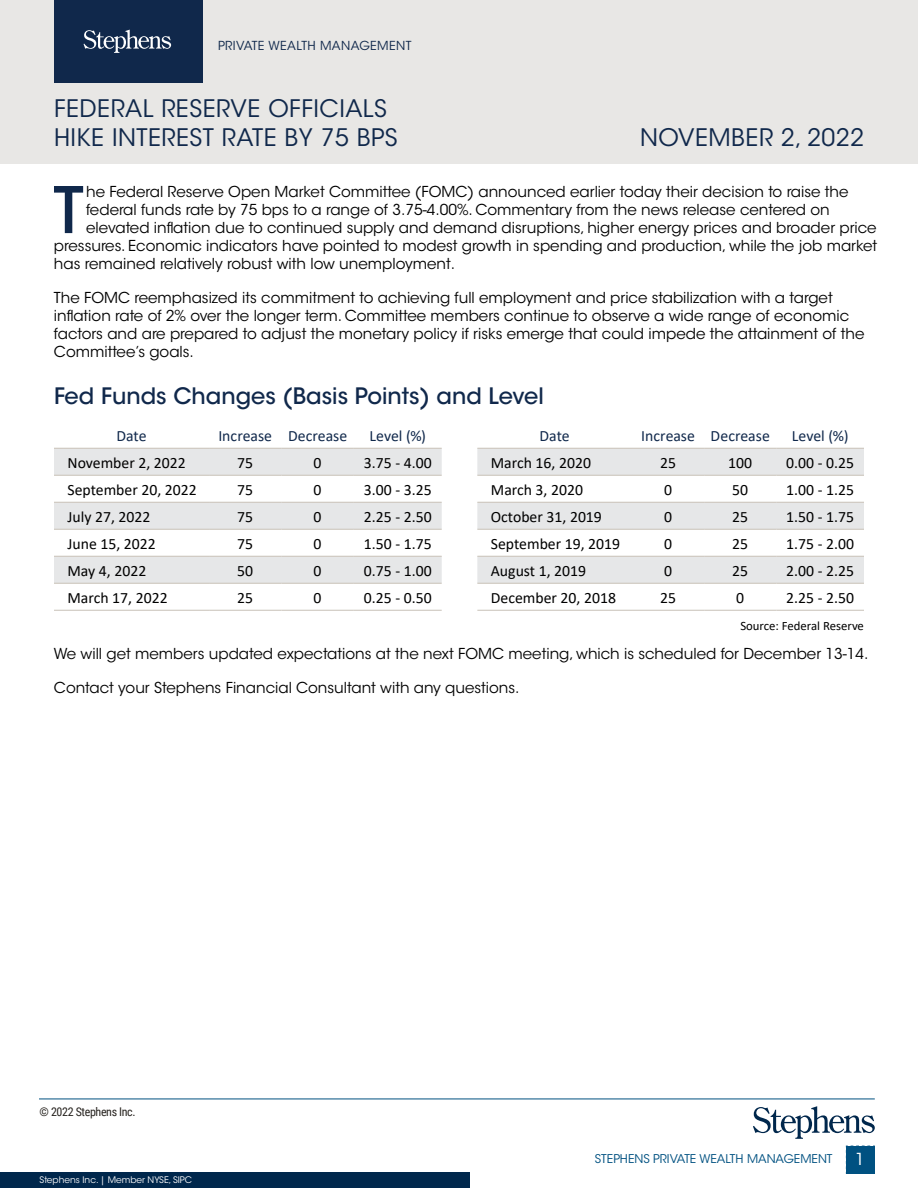
<style>
.page{position:relative;width:918px;height:1188px;background:#fff}
.page>*{position:absolute;margin:0;border:0;box-sizing:border-box;transform-origin:0 0}
.t1{font:500 63.6px "ITC Avant Garde Std";color:#10284b}
.t2{font:24px/28.8px "ITC Avant Garde Std";letter-spacing:.02em;color:#10284b}
.t3{font:500 22.5px "ITC Avant Garde Std";color:#10284b}
.t4{font:16.5px "ITC Avant Garde Std";color:#fff}
.t5{font:15.75px "Calibri";color:#000}
.t6{font:15.75px "Calibri";color:#10284b}
.t7{font:15px/18px "ITC Avant Garde Std";color:#000}
.t8{font:12.75px "Calibri";color:#000}
.t9{font:12.3px "ITC Avant Garde Std";letter-spacing:.03em;color:#10284b}
.t10{font:12px "ITC Avant Garde Std";color:#005181}
.t11{font:12px "Roboto Condensed";letter-spacing:-.03em;color:#27231f}
.t12{font:9px "ITC Avant Garde Std";color:#fff}
</style>
<div class="page">
<div style="left:0;top:1172px;width:470px;height:16px;background:#00274c"></div>
<svg style="left:846px;top:1145px;width:29px;height:29px"></svg>
<hr style="left:39px;top:1099px;width:836px;height:1px;background:#005181">
<svg style="left:753px;top:1106px;width:122px;height:33px"></svg>
<div style="left:0;top:0;width:918px;height:164px;background:#e8e7e5"></div>
<div style="left:54px;top:0;width:148px;height:82px;background:#10284b"></div>
<svg style="left:84px;top:30px;width:87px;height:23px"></svg>
<svg style="left:54px;top:449px;width:388px;height:134px;fill:#e6e7e8"></svg>
<hr style="left:54px;top:448px;width:155px;height:1px;background:#c8c1b7">
<hr style="left:209px;top:448px;width:72px;height:1px;background:#c8c1b7">
<hr style="left:281px;top:448px;width:73px;height:1px;background:#c8c1b7">
<hr style="left:354px;top:448px;width:88px;height:1px;background:#c8c1b7">
<hr style="left:54px;top:475px;width:155px;height:1px;background:#c8c1b7">
<hr style="left:209px;top:475px;width:72px;height:1px;background:#c8c1b7">
<hr style="left:281px;top:475px;width:73px;height:1px;background:#c8c1b7">
<hr style="left:354px;top:475px;width:88px;height:1px;background:#c8c1b7">
<hr style="left:54px;top:502px;width:155px;height:1px;background:#c8c1b7">
<hr style="left:209px;top:502px;width:72px;height:1px;background:#c8c1b7">
<hr style="left:281px;top:502px;width:73px;height:1px;background:#c8c1b7">
<hr style="left:354px;top:502px;width:88px;height:1px;background:#c8c1b7">
<hr style="left:54px;top:529px;width:155px;height:1px;background:#c8c1b7">
<hr style="left:209px;top:529px;width:72px;height:1px;background:#c8c1b7">
<hr style="left:281px;top:529px;width:73px;height:1px;background:#c8c1b7">
<hr style="left:354px;top:529px;width:88px;height:1px;background:#c8c1b7">
<hr style="left:54px;top:556px;width:155px;height:1px;background:#c8c1b7">
<hr style="left:209px;top:556px;width:72px;height:1px;background:#c8c1b7">
<hr style="left:281px;top:556px;width:73px;height:1px;background:#c8c1b7">
<hr style="left:354px;top:556px;width:88px;height:1px;background:#c8c1b7">
<hr style="left:54px;top:583px;width:155px;height:1px;background:#c8c1b7">
<hr style="left:209px;top:583px;width:72px;height:1px;background:#c8c1b7">
<hr style="left:281px;top:583px;width:73px;height:1px;background:#c8c1b7">
<hr style="left:354px;top:583px;width:88px;height:1px;background:#c8c1b7">
<hr style="left:54px;top:610px;width:155px;height:1px;background:#c8c1b7">
<hr style="left:209px;top:610px;width:72px;height:1px;background:#c8c1b7">
<hr style="left:281px;top:610px;width:73px;height:1px;background:#c8c1b7">
<hr style="left:354px;top:610px;width:88px;height:1px;background:#c8c1b7">
<svg style="left:477px;top:449px;width:387px;height:134px;fill:#e6e7e8"></svg>
<hr style="left:477px;top:448px;width:155px;height:1px;background:#c8c1b7">
<hr style="left:632px;top:448px;width:72px;height:1px;background:#c8c1b7">
<hr style="left:704px;top:448px;width:72px;height:1px;background:#c8c1b7">
<hr style="left:776px;top:448px;width:88px;height:1px;background:#c8c1b7">
<hr style="left:477px;top:475px;width:155px;height:1px;background:#c8c1b7">
<hr style="left:632px;top:475px;width:72px;height:1px;background:#c8c1b7">
<hr style="left:704px;top:475px;width:72px;height:1px;background:#c8c1b7">
<hr style="left:776px;top:475px;width:88px;height:1px;background:#c8c1b7">
<hr style="left:477px;top:502px;width:155px;height:1px;background:#c8c1b7">
<hr style="left:632px;top:502px;width:72px;height:1px;background:#c8c1b7">
<hr style="left:704px;top:502px;width:72px;height:1px;background:#c8c1b7">
<hr style="left:776px;top:502px;width:88px;height:1px;background:#c8c1b7">
<hr style="left:477px;top:529px;width:155px;height:1px;background:#c8c1b7">
<hr style="left:632px;top:529px;width:72px;height:1px;background:#c8c1b7">
<hr style="left:704px;top:529px;width:72px;height:1px;background:#c8c1b7">
<hr style="left:776px;top:529px;width:88px;height:1px;background:#c8c1b7">
<hr style="left:477px;top:556px;width:155px;height:1px;background:#c8c1b7">
<hr style="left:632px;top:556px;width:72px;height:1px;background:#c8c1b7">
<hr style="left:704px;top:556px;width:72px;height:1px;background:#c8c1b7">
<hr style="left:776px;top:556px;width:88px;height:1px;background:#c8c1b7">
<hr style="left:477px;top:583px;width:155px;height:1px;background:#c8c1b7">
<hr style="left:632px;top:583px;width:72px;height:1px;background:#c8c1b7">
<hr style="left:704px;top:583px;width:72px;height:1px;background:#c8c1b7">
<hr style="left:776px;top:583px;width:88px;height:1px;background:#c8c1b7">
<hr style="left:477px;top:610px;width:155px;height:1px;background:#c8c1b7">
<hr style="left:632px;top:610px;width:72px;height:1px;background:#c8c1b7">
<hr style="left:704px;top:610px;width:72px;height:1px;background:#c8c1b7">
<hr style="left:776px;top:610px;width:88px;height:1px;background:#c8c1b7">
<p class="t9" style="left:218px;top:38px;width:195px">PRIVATE WEALTH MANAGEMENT</p>
<h2 class="t2" style="left:54px;top:95px;width:345px">FEDERAL RESERVE OFFICIALS<br>HIKE INTEREST RATE BY 75 BPS</h2>
<h2 class="t2" style="left:640px;top:124px;width:225px">NOVEMBER 2, 2022</h2>
<h1 class="t1" style="left:53px;top:171px;width:32px">T</h1>
<p class="t7" style="left:86px;top:183px;width:764px">he Federal Reserve Open Market Committee (FOMC) announced earlier today their decision to raise the</p>
<p class="t7" style="left:86px;top:201px;width:745px">federal funds rate by 75 bps to a range of 3.75-4.00%. Commentary from the news release centered on</p>
<p class="t7" style="left:86px;top:219px;width:792px">elevated inflation due to continued supply and demand disruptions, higher energy prices and broader price</p>
<p class="t7" style="left:54px;top:237px;width:825px">pressures. Economic indicators have pointed to modest growth in spending and production, while the job market</p>
<p class="t7" style="left:54px;top:255px;width:403px">has remained relatively robust with low unemployment.</p>
<p class="t7" style="left:54px;top:289px;width:812px">The FOMC reemphasized its commitment to achieving full employment and price stabilization with a target inflation rate of 2% over the longer term. Committee members continue to observe a wide range of economic factors and are prepared to adjust the monetary policy if risks emerge that could impede the attainment of the Committee’s goals.</p>
<h3 class="t3" style="left:54px;top:382px;width:491px">Fed Funds Changes (Basis Points) and Level</h3>
<p class="t6" style="left:116px;top:425px;width:32px">Date</p>
<p class="t6" style="left:218px;top:425px;width:130px">Increase Decrease</p>
<p class="t6" style="left:369px;top:425px;width:58px">Level (%)</p>
<p class="t5" style="left:67px;top:451px;width:120px">November 2, 2022</p>
<p class="t5" style="left:237px;top:451px;width:17px">75</p>
<p class="t5" style="left:314px;top:451px;width:9px">0</p>
<p class="t5" style="left:364px;top:451px;width:69px">3.75 - 4.00</p>
<p class="t5" style="left:67px;top:478px;width:131px">September 20, 2022</p>
<p class="t5" style="left:237px;top:478px;width:17px">75</p>
<p class="t5" style="left:314px;top:478px;width:9px">0</p>
<p class="t5" style="left:364px;top:478px;width:69px">3.00 - 3.25</p>
<p class="t5" style="left:67px;top:505px;width:85px">July 27, 2022</p>
<p class="t5" style="left:237px;top:505px;width:17px">75</p>
<p class="t5" style="left:314px;top:505px;width:9px">0</p>
<p class="t5" style="left:364px;top:505px;width:69px">2.25 - 2.50</p>
<p class="t5" style="left:67px;top:532px;width:90px">June 15, 2022</p>
<p class="t5" style="left:237px;top:532px;width:17px">75</p>
<p class="t5" style="left:314px;top:532px;width:9px">0</p>
<p class="t5" style="left:364px;top:532px;width:69px">1.50 - 1.75</p>
<p class="t5" style="left:67px;top:559px;width:80px">May 4, 2022</p>
<p class="t5" style="left:237px;top:559px;width:17px">50</p>
<p class="t5" style="left:314px;top:559px;width:9px">0</p>
<p class="t5" style="left:364px;top:559px;width:69px">0.75 - 1.00</p>
<p class="t5" style="left:67px;top:586px;width:102px">March 17, 2022</p>
<p class="t5" style="left:237px;top:586px;width:17px">25</p>
<p class="t5" style="left:314px;top:586px;width:9px">0</p>
<p class="t5" style="left:364px;top:586px;width:69px">0.25 - 0.50</p>
<p class="t6" style="left:540px;top:425px;width:32px">Date</p>
<p class="t6" style="left:641px;top:425px;width:130px">Increase Decrease</p>
<p class="t6" style="left:792px;top:425px;width:58px">Level (%)</p>
<p class="t5" style="left:491px;top:451px;width:102px">March 16, 2020</p>
<p class="t5" style="left:660px;top:451px;width:17px">25</p>
<p class="t5" style="left:728px;top:451px;width:25px">100</p>
<p class="t5" style="left:786px;top:451px;width:69px">0.00 - 0.25</p>
<p class="t5" style="left:491px;top:478px;width:94px">March 3, 2020</p>
<p class="t5" style="left:664px;top:478px;width:9px">0</p>
<p class="t5" style="left:732px;top:478px;width:17px">50</p>
<p class="t5" style="left:786px;top:478px;width:69px">1.00 - 1.25</p>
<p class="t5" style="left:491px;top:505px;width:113px">October 31, 2019</p>
<p class="t5" style="left:664px;top:505px;width:9px">0</p>
<p class="t5" style="left:732px;top:505px;width:17px">25</p>
<p class="t5" style="left:786px;top:505px;width:69px">1.50 - 1.75</p>
<p class="t5" style="left:491px;top:532px;width:131px">September 19, 2019</p>
<p class="t5" style="left:664px;top:532px;width:9px">0</p>
<p class="t5" style="left:732px;top:532px;width:17px">25</p>
<p class="t5" style="left:786px;top:532px;width:69px">1.75 - 2.00</p>
<p class="t5" style="left:491px;top:559px;width:97px">August 1, 2019</p>
<p class="t5" style="left:664px;top:559px;width:9px">0</p>
<p class="t5" style="left:732px;top:559px;width:17px">25</p>
<p class="t5" style="left:786px;top:559px;width:69px">2.00 - 2.25</p>
<p class="t5" style="left:491px;top:586px;width:127px">December 20, 2018</p>
<p class="t5" style="left:660px;top:586px;width:17px">25</p>
<p class="t5" style="left:736px;top:586px;width:9px">0</p>
<p class="t5" style="left:786px;top:586px;width:69px">2.25 - 2.50</p>
<p class="t8" style="left:740px;top:617px;width:125px">Source: Federal Reserve</p>
<p class="t7" style="left:54px;top:645px;width:816px">We will get members updated expectations at the next FOMC meeting, which is scheduled for December 13-14.</p>
<p class="t7" style="left:54px;top:679px;width:467px">Contact your Stephens Financial Consultant with any questions.</p>
<p class="t11" style="left:40px;top:1104px;width:98px">© 2022 Stephens Inc.</p>
<p class="t12" style="left:40px;top:1175px;width:154px">Stephens Inc. | Member NYSE, SIPC</p>
<p class="t10" style="left:595px;top:1151px;width:239px">STEPHENS PRIVATE WEALTH MANAGEMENT</p>
<p class="t4" style="left:855px;top:1149px;width:11px">1</p>
</div>
